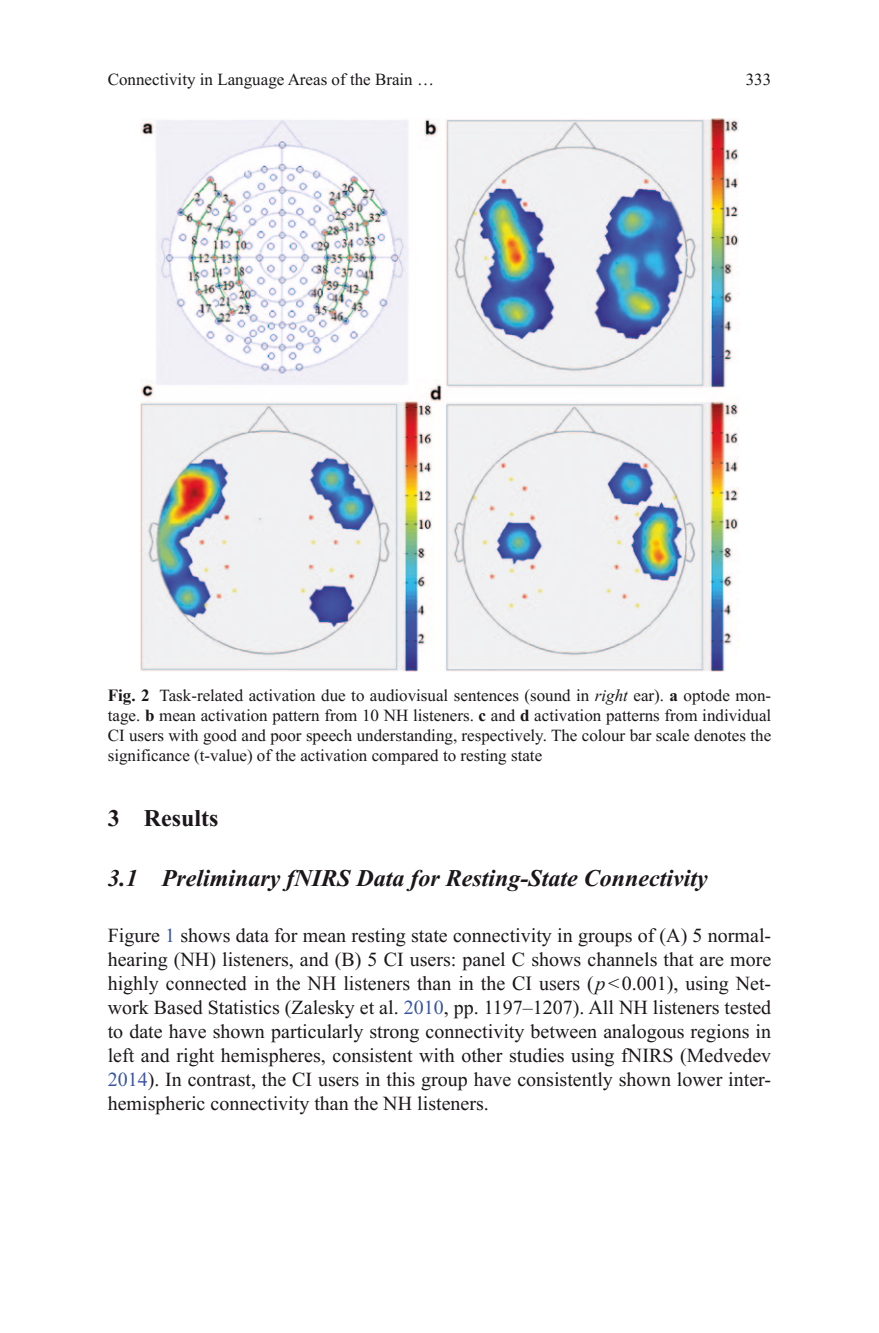
<style>
.page{position:relative;width:879px;height:1333px;background:#fff}
.page>*{position:absolute;margin:0;border:0;box-sizing:border-box;transform-origin:0 0}
.t1{font:italic 700 24px "Ykfpfh Sydcdt Times New Roman";color:#1a161a}
.t2{font:700 24px "Bxglsh Ftfdpf Times New Roman";color:#1a161a}
.t3{font:20px/24px "Krgsqn Yjvfmt Times New Roman";color:#1a161a}
.t4{font:20px "Hcwvjp Dnnkbm Times New Roman PSMT2";color:#1a161a}
.t5{font:17px/20px "Krgsqn Yjvfmt Times New Roman";color:#1a161a;text-align:justify}
.s1{font-family:"Tqwgxr Chtssp Times New Roman PS Bold MT2"}
.s2{font-family:"Cxqscj Rlpnch Times New Roman";font-style:italic}
.s3{font-family:"Bxglsh Ftfdpf Times New Roman";font-weight:700}
.s4{color:#3853a3}
.s5{font-family:"Krgsqn Yjvfmt Times New Roman"}
</style>
<div class="page">
<img style="left:141px;top:118px;width:597px;height:553px">
<p class="t5" style="left:108px;top:69px;width:328px">Connectivity in Language Areas of the Brain …</p>
<p class="t5" style="left:746px;top:69px;width:27px">333</p>
<p class="t5" style="left:108px;top:685px;width:665px"><span class="s1">Fig. 2</span> Task-related activation due to audiovisual sentences (sound in <span class="s2">right</span> ear). <span class="s3">a</span> optode mon&shy;tage. <span class="s3">b</span> mean activation pattern from 10 NH listeners. <span class="s3">c</span> and <span class="s3">d</span> activation patterns from individual CI users with good and poor speech understanding, respectively. The colour bar scale denotes the significance (t-value) of the activation compared to resting state</p>
<p class="t2" style="left:108px;top:801px;width:112px">3 Results</p>
<p class="t1" style="left:108px;top:860px;width:602px">3.1 Preliminary fNIRS Data for Resting-State Connectivity</p>
<p class="t3" style="left:108px;top:922px;width:665px">Figure <span class="s4">1</span> shows data for mean resting state connectivity in groups of (A) 5 normal&shy;hearing (NH) listeners, and (B) 5 CI users: panel C shows channels that are more</p>
<p class="t4" style="left:108px;top:969px;width:665px">highly connected in the NH listeners than in the CI users ( <span class="s2">p</span><span class="s5">&lt;0.001), using Net-</span></p>
<p class="t3" style="left:108px;top:994px;width:665px;text-align:justify">work Based Statistics (Zalesky et al. <span class="s4">2010</span>, pp. 1197–1207). All NH listeners tested to date have shown particularly strong connectivity between analogous regions in left and right hemispheres, consistent with other studies using fNIRS (Medvedev <span class="s4">2014</span>). In contrast, the CI users in this group have consistently shown lower inter&shy;hemispheric connectivity than the NH listeners.</p>
</div>
